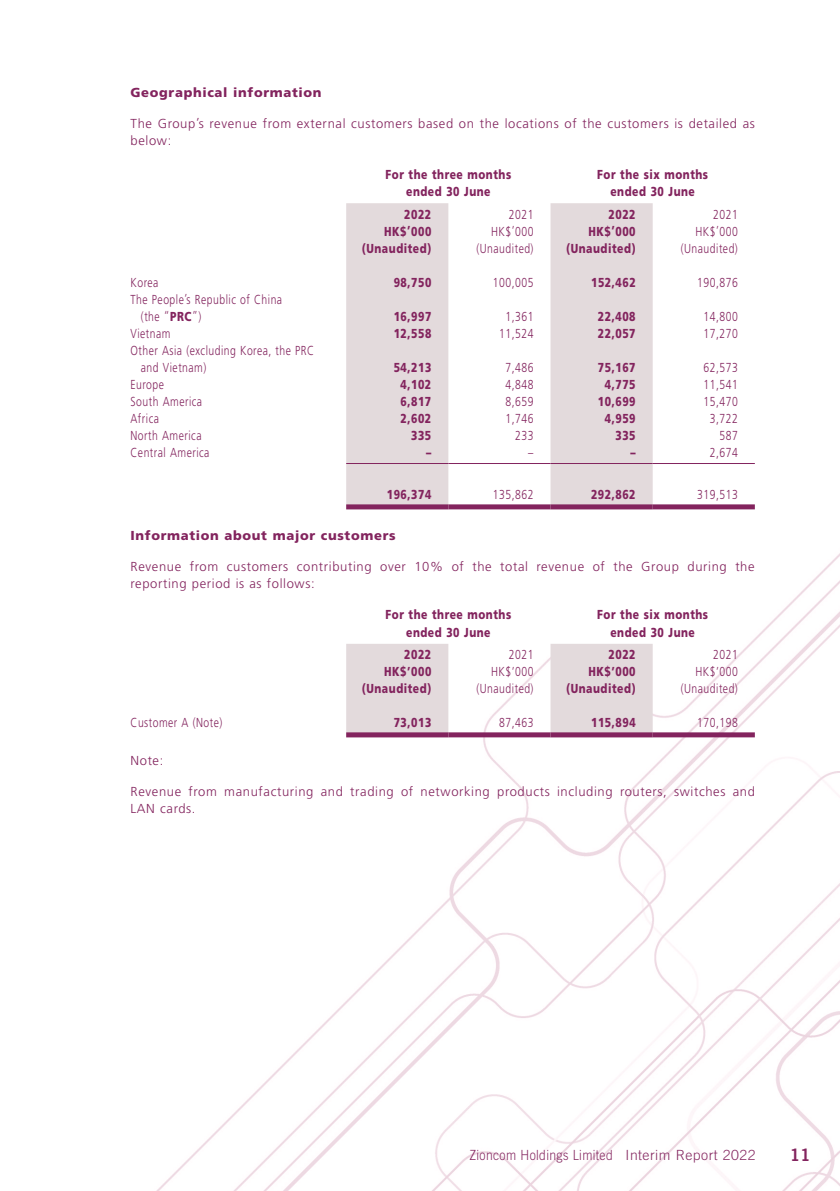
<style>
.page{position:relative;width:840px;height:1191px;background:#fff}
.page>*{position:absolute;margin:0;border:0;box-sizing:border-box;transform-origin:0 0}
.t1{font:17px "Trade Gothic LT Std Bd 2";color:#83245e}
.t2{font:300 14px "Trade Gothic LT Std";letter-spacing:.03em;color:#83245e;scale:.87 1}
.t3{font:300 13px/17px "Frutiger LT Std";letter-spacing:.05em;color:#83245e;scale:.8 1}
.t4{font:900 13px/17px "Frutiger LT Std";letter-spacing:.05em;color:#83245e;text-align:center;scale:.8 1}
.t5{font:300 13px/17px "Frutiger LT Std";letter-spacing:.05em;color:#83245e}
.t6{font:900 13px "Frutiger LT Std";letter-spacing:.05em;color:#83245e}
.s1{font-weight:900}
</style>
<div class="page">
<img style="left:156px;top:203px;width:683px;height:988px">
<svg style="left:346px;top:203px;width:306px;height:301px;fill:#e3dadc"></svg>
<hr style="left:346px;top:463px;width:102px;height:1px;background:#83245e">
<hr style="left:448px;top:463px;width:102px;height:1px;background:#83245e">
<hr style="left:550px;top:463px;width:102px;height:1px;background:#83245e">
<hr style="left:652px;top:463px;width:102px;height:1px;background:#83245e">
<div style="left:346px;top:504px;width:102px;height:5px;background:#83245e"></div>
<div style="left:448px;top:504px;width:102px;height:5px;background:#83245e"></div>
<div style="left:550px;top:504px;width:102px;height:5px;background:#83245e"></div>
<div style="left:652px;top:504px;width:102px;height:5px;background:#83245e"></div>
<svg style="left:346px;top:644px;width:306px;height:88px"></svg>
<div style="left:346px;top:732px;width:102px;height:5px;background:#83245e"></div>
<div style="left:448px;top:732px;width:102px;height:5px;background:#83245e"></div>
<div style="left:550px;top:732px;width:102px;height:5px;background:#83245e"></div>
<div style="left:652px;top:732px;width:102px;height:5px;background:#83245e"></div>
<p class="t6" style="left:130px;top:84px;width:192px">Geographical information</p>
<p class="t5" style="left:130px;top:115px;width:625px">The Group’s revenue from external customers based on the locations of the customers is detailed as below:</p>
<p class="t4" style="left:385px;top:166px;width:158px">For the three months ended 30 June</p>
<p class="t4" style="left:597px;top:166px;width:140px">For the six months ended 30 June</p>
<p class="t4" style="left:404px;top:205px;width:35px">2022</p>
<p class="t3" style="left:508px;top:206px;width:32px">2021</p>
<p class="t4" style="left:608px;top:205px;width:35px">2022</p>
<p class="t3" style="left:712px;top:206px;width:32px">2021</p>
<p class="t4" style="left:384px;top:222px;width:60px">HK$’000</p>
<p class="t3" style="left:491px;top:223px;width:54px">HK$’000</p>
<p class="t4" style="left:588px;top:222px;width:60px">HK$’000</p>
<p class="t3" style="left:695px;top:223px;width:54px">HK$’000</p>
<p class="t4" style="left:361px;top:239px;width:88px">(Unaudited)</p>
<p class="t3" style="left:476px;top:240px;width:73px">(Unaudited)</p>
<p class="t4" style="left:566px;top:239px;width:88px">(Unaudited)</p>
<p class="t3" style="left:680px;top:240px;width:73px">(Unaudited)</p>
<p class="t3" style="left:130px;top:274px;width:36px">Korea</p>
<p class="t4" style="left:393px;top:273px;width:49px">98,750</p>
<p class="t3" style="left:492px;top:274px;width:52px">100,005</p>
<p class="t4" style="left:590px;top:273px;width:57px">152,462</p>
<p class="t3" style="left:696px;top:274px;width:52px">190,876</p>
<p class="t3" style="left:141px;top:291px;width:178px;text-indent:-10px">The People’s Republic of China (the “<span class="s1">PRC</span>”)</p>
<p class="t4" style="left:393px;top:307px;width:49px">16,997</p>
<p class="t3" style="left:505px;top:308px;width:37px">1,361</p>
<p class="t4" style="left:597px;top:307px;width:49px">22,408</p>
<p class="t3" style="left:703px;top:308px;width:44px">14,800</p>
<p class="t3" style="left:130px;top:325px;width:52px">Vietnam</p>
<p class="t4" style="left:393px;top:324px;width:49px">12,558</p>
<p class="t3" style="left:499px;top:325px;width:44px">11,524</p>
<p class="t4" style="left:597px;top:324px;width:49px">22,057</p>
<p class="t3" style="left:703px;top:325px;width:44px">17,270</p>
<p class="t3" style="left:141px;top:342px;width:218px;text-indent:-10px">Other Asia (excluding Korea, the PRC and Vietnam)</p>
<p class="t4" style="left:393px;top:358px;width:49px">54,213</p>
<p class="t3" style="left:505px;top:359px;width:37px">7,486</p>
<p class="t4" style="left:597px;top:358px;width:49px">75,167</p>
<p class="t3" style="left:703px;top:359px;width:44px">62,573</p>
<p class="t3" style="left:130px;top:376px;width:43px">Europe</p>
<p class="t4" style="left:400px;top:375px;width:40px">4,102</p>
<p class="t3" style="left:505px;top:376px;width:37px">4,848</p>
<p class="t4" style="left:604px;top:375px;width:40px">4,775</p>
<p class="t3" style="left:703px;top:376px;width:44px">11,541</p>
<p class="t3" style="left:130px;top:393px;width:91px">South America</p>
<p class="t4" style="left:400px;top:392px;width:40px">6,817</p>
<p class="t3" style="left:505px;top:393px;width:37px">8,659</p>
<p class="t4" style="left:597px;top:392px;width:49px">10,699</p>
<p class="t3" style="left:703px;top:393px;width:44px">15,470</p>
<p class="t3" style="left:130px;top:410px;width:37px">Africa</p>
<p class="t4" style="left:400px;top:409px;width:40px">2,602</p>
<p class="t3" style="left:505px;top:410px;width:37px">1,746</p>
<p class="t4" style="left:604px;top:409px;width:40px">4,959</p>
<p class="t3" style="left:709px;top:410px;width:37px">3,722</p>
<p class="t3" style="left:130px;top:427px;width:90px">North America</p>
<p class="t4" style="left:411px;top:426px;width:27px">335</p>
<p class="t3" style="left:515px;top:427px;width:24px">233</p>
<p class="t4" style="left:615px;top:426px;width:27px">335</p>
<p class="t3" style="left:719px;top:427px;width:24px">587</p>
<p class="t3" style="left:130px;top:444px;width:100px">Central America</p>
<p class="t4" style="left:426px;top:443px;width:8px">–</p>
<p class="t3" style="left:528px;top:444px;width:8px">–</p>
<p class="t4" style="left:630px;top:443px;width:8px">–</p>
<p class="t3" style="left:709px;top:444px;width:37px">2,674</p>
<p class="t4" style="left:386px;top:486px;width:57px">196,374</p>
<p class="t3" style="left:492px;top:486px;width:52px">135,862</p>
<p class="t4" style="left:590px;top:486px;width:57px">292,862</p>
<p class="t3" style="left:696px;top:486px;width:52px">319,513</p>
<p class="t6" style="left:130px;top:528px;width:266px">Information about major customers</p>
<p class="t5" style="left:130px;top:558px;width:625px">Revenue from customers contributing over 10% of the total revenue of the Group during the reporting period is as follows:</p>
<p class="t4" style="left:385px;top:606px;width:158px">For the three months ended 30 June</p>
<p class="t4" style="left:597px;top:606px;width:140px">For the six months ended 30 June</p>
<p class="t4" style="left:404px;top:646px;width:35px">2022</p>
<p class="t3" style="left:508px;top:646px;width:32px">2021</p>
<p class="t4" style="left:608px;top:646px;width:35px">2022</p>
<p class="t3" style="left:712px;top:646px;width:32px">2021</p>
<p class="t4" style="left:384px;top:663px;width:60px">HK$’000</p>
<p class="t3" style="left:491px;top:663px;width:54px">HK$’000</p>
<p class="t4" style="left:588px;top:663px;width:60px">HK$’000</p>
<p class="t3" style="left:695px;top:663px;width:54px">HK$’000</p>
<p class="t4" style="left:361px;top:680px;width:88px">(Unaudited)</p>
<p class="t3" style="left:476px;top:680px;width:73px">(Unaudited)</p>
<p class="t4" style="left:566px;top:680px;width:88px">(Unaudited)</p>
<p class="t3" style="left:680px;top:680px;width:73px">(Unaudited)</p>
<p class="t3" style="left:130px;top:714px;width:116px">Customer A (Note)</p>
<p class="t4" style="left:393px;top:714px;width:49px">73,013</p>
<p class="t3" style="left:499px;top:714px;width:44px">87,463</p>
<p class="t4" style="left:590px;top:714px;width:57px">115,894</p>
<p class="t3" style="left:696px;top:714px;width:52px">170,198</p>
<p class="t5" style="left:130px;top:752px;width:34px">Note:</p>
<p class="t5" style="left:130px;top:783px;width:625px">Revenue from manufacturing and trading of networking products including routers, switches and<br>LAN cards.</p>
<p class="t2" style="left:469px;top:1146px;width:330px">Zioncom Holdings Limited Interim Report 2022</p>
<h1 class="t1" style="left:789px;top:1144px;width:22px">11</h1>
</div>
